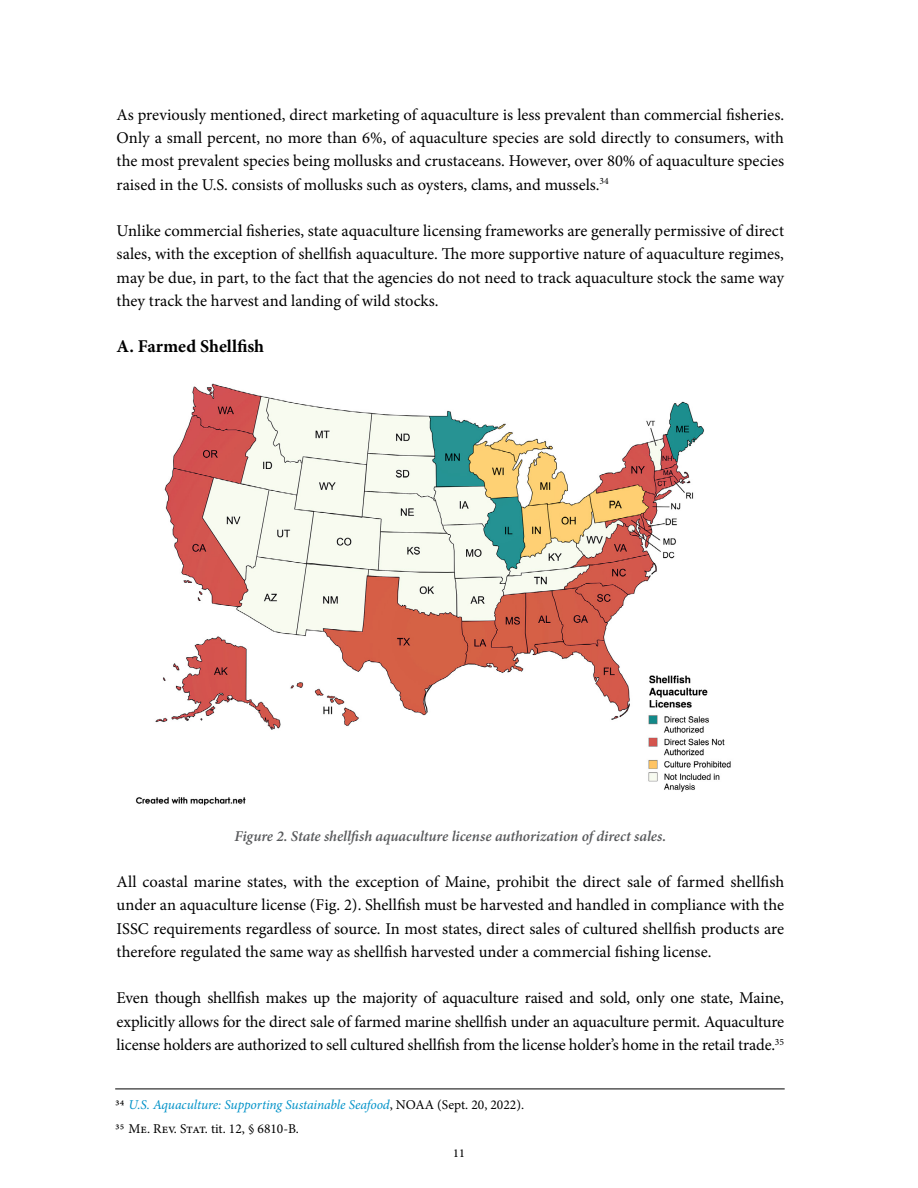
<style>
.page{position:relative;width:918px;height:1188px;background:#fff}
.page>*{position:absolute;margin:0;border:0;box-sizing:border-box;transform-origin:0 0}
.t1{font:700 18px "Minion Pro";color:#000}
.t2{font:16.5px/23.2px "Minion Pro";letter-spacing:-.01em;color:#000;text-align:justify}
.t3{font:italic 600 15px "Minion Pro";letter-spacing:-.005em;color:#58595b}
.t4{font:13.5px/23.2px "Minion Pro";letter-spacing:-.005em;color:#000}
.t5{font:500 12px "Minion Pro";color:#000}
.s1{font-style:italic;color:#0092c8}
</style>
<div class="page">
<img style="left:135px;top:384px;width:596px;height:422px">
<hr style="left:115px;top:1089px;width:670px;height:1px;background:#000">
<p class="t2" style="left:117px;top:103px;width:669px">As previously mentioned, direct marketing of aquaculture is less prevalent than commercial fisheries.<br>Only a small percent, no more than 6%, of aquaculture species are sold directly to consumers, with the most prevalent species being mollusks and crustaceans. However, over 80% of aquaculture species raised in the U.S. consists of mollusks such as oysters, clams, and mussels.<sup>34</sup></p>
<p class="t2" style="left:117px;top:219px;width:669px">Unlike commercial fisheries, state aquaculture licensing frameworks are generally permissive of direct sales, with the exception of shellfish aquaculture. The more supportive nature of aquaculture regimes, may be due, in part, to the fact that the agencies do not need to track aquaculture stock the same way they track the harvest and landing of wild stocks.</p>
<p class="t1" style="left:117px;top:334px;width:149px">A. Farmed Shellfish</p>
<p class="t3" style="left:235px;top:825px;width:433px">Figure 2. State shellfish aquaculture license authorization of direct sales.</p>
<p class="t2" style="left:117px;top:870px;width:669px">All coastal marine states, with the exception of Maine, prohibit the direct sale of farmed shellfish under an aquaculture license (Fig. 2). Shellfish must be harvested and handled in compliance with the ISSC requirements regardless of source. In most states, direct sales of cultured shellfish products are therefore regulated the same way as shellfish harvested under a commercial fishing license.</p>
<p class="t2" style="left:117px;top:987px;width:669px">Even though shellfish makes up the majority of aquaculture raised and sold, only one state, Maine, explicitly allows for the direct sale of farmed marine shellfish under an aquaculture permit. Aquaculture license holders are authorized to sell cultured shellfish from the license holder’s home in the retail trade.<sup>35</sup></p>
<p class="t4" style="left:115px;top:1094px;width:411px">34 <span class="s1">U.S. Aquaculture: Supporting Sustainable Seafood</span>, NOAA (Sept. 20, 2022).<br>35 Me. Rev. Stat. tit. 12, § 6810-B.</p>
<p class="t5" style="left:453px;top:1145px;width:13px">11</p>
</div>
